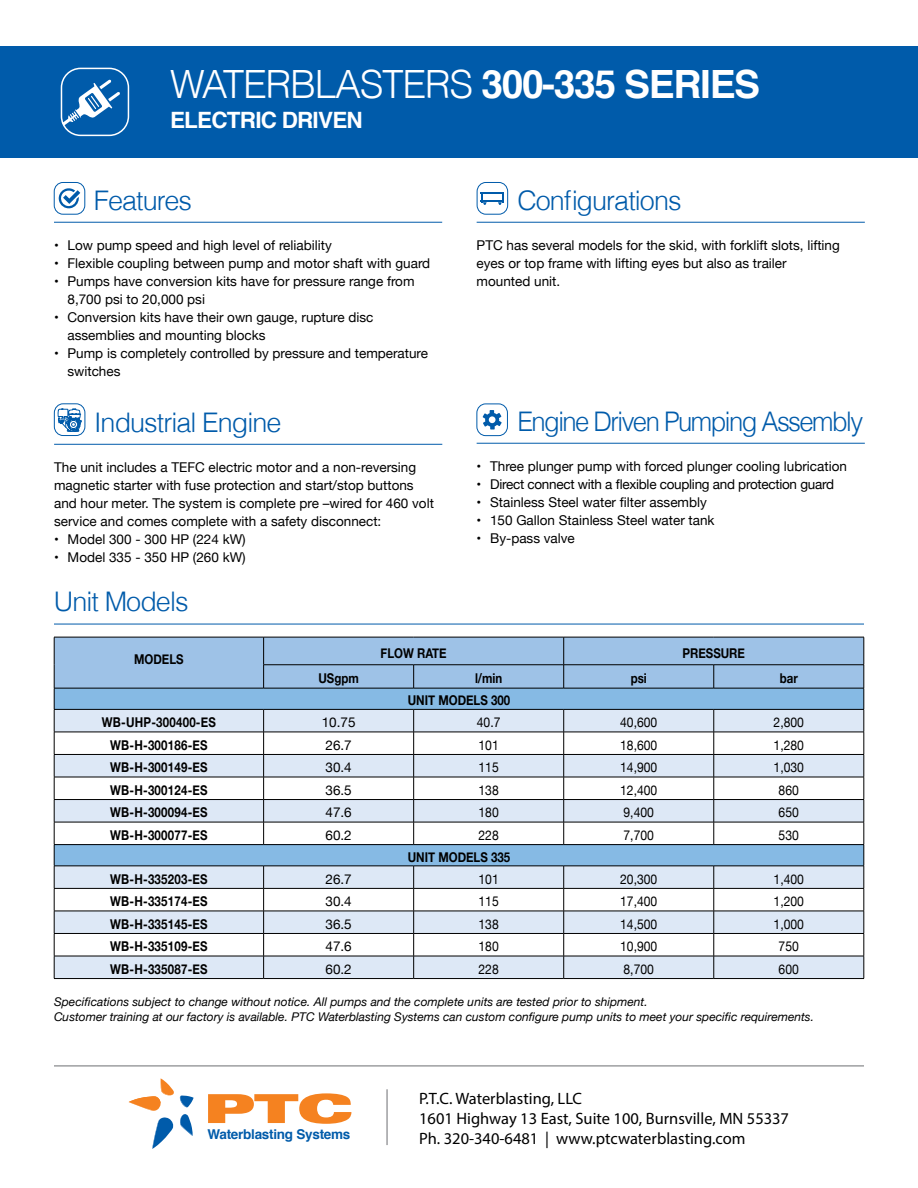
<style>
.page{position:relative;width:918px;height:1188px;background:#fff}
.page>*{position:absolute;margin:0;border:0;box-sizing:border-box;transform-origin:0 0}
.t1{font:300 39px "Helvetica";letter-spacing:-.035em;color:#fff}
.t2{font:300 27px "Helvetica";letter-spacing:-.035em;color:#005baa}
.t3{font:300 27px "Helvetica";letter-spacing:-.06em;color:#005baa;scale:.95 1}
.t4{font:700 22.5px "Helvetica";letter-spacing:-.035em;color:#fff}
.t5{font:16.5px/19.8px "Myriad Pro";color:#000}
.t6{font:13.5px/18px "Helvetica Neue";color:#000}
.t7{font:700 13.5px "Helvetica Neue";letter-spacing:.02em;color:#000;scale:.85 1}
.t8{font:13.5px "Helvetica Neue";color:#000;scale:.9 1}
.t9{font:13.5px "Helvetica Neue";letter-spacing:-.02em;color:#000}
.t10{font:700 13.5px "Helvetica Neue";color:#000;scale:.85 1}
.t11{font:700 13.5px "Helvetica";letter-spacing:-.02em;color:#005baa}
.t12{font:italic 12px/15px "Helvetica Neue";color:#000}
.s1{font-weight:700}
</style>
<div class="page">
<div style="left:0;top:46px;width:918px;height:112px;background:#005baa"></div>
<hr style="left:54px;top:222px;width:388px;height:1px;background:#005baa">
<hr style="left:477px;top:222px;width:388px;height:1px;background:#005baa">
<hr style="left:54px;top:624px;width:810px;height:1px;background:#005baa">
<hr style="left:54px;top:1066px;width:810px;height:1px;background:#6d6e71">
<hr style="left:54px;top:978px;width:210px;height:1px;background:#000">
<hr style="left:264px;top:978px;width:150px;height:1px;background:#000">
<hr style="left:414px;top:978px;width:150px;height:1px;background:#000">
<hr style="left:564px;top:978px;width:150px;height:1px;background:#000">
<hr style="left:714px;top:978px;width:150px;height:1px;background:#000">
<svg style="left:54px;top:637px;width:811px;height:341px"></svg>
<hr style="left:54px;top:844px;width:210px;height:1px;background:#000">
<hr style="left:264px;top:844px;width:150px;height:1px;background:#000">
<hr style="left:414px;top:844px;width:150px;height:1px;background:#000">
<hr style="left:564px;top:844px;width:150px;height:1px;background:#000">
<hr style="left:714px;top:844px;width:150px;height:1px;background:#000">
<hr style="left:54px;top:866px;width:210px;height:1px;background:#000">
<hr style="left:264px;top:866px;width:150px;height:1px;background:#000">
<hr style="left:414px;top:866px;width:150px;height:1px;background:#000">
<hr style="left:564px;top:866px;width:150px;height:1px;background:#000">
<hr style="left:714px;top:866px;width:150px;height:1px;background:#000">
<hr style="left:54px;top:444px;width:388px;height:1px;background:#005baa">
<div style="left:54px;top:403px;width:31px;height:33px;border:1px solid #005baa;border-radius:9px"></div>
<div style="left:54px;top:182px;width:31px;height:33px;border:1px solid #005baa;border-radius:9px"></div>
<svg style="left:59px;top:188px;width:21px;height:21px"></svg>
<hr style="left:477px;top:443px;width:388px;height:1px;background:#005baa">
<div style="left:476px;top:403px;width:32px;height:33px;border:1px solid #005baa;border-radius:9px"></div>
<svg style="left:483px;top:410px;width:19px;height:19px"></svg>
<svg style="left:58px;top:403px;width:24px;height:29px"></svg>
<hr style="left:387px;top:1089px;width:1px;height:56px;background:#6d6e71">
<svg style="left:208px;top:1093px;width:143px;height:31px"></svg>
<svg style="left:129px;top:1078px;width:65px;height:71px"></svg>
<div style="left:61px;top:68px;width:68px;height:68px;border:2px solid #fff;border-radius:19px"></div>
<svg style="left:62px;top:80px;width:58px;height:46px"></svg>
<div style="left:477px;top:182px;width:31px;height:33px;border:1px solid #005baa;border-radius:9px"></div>
<hr style="left:481px;top:192px;width:23px;height:2px;background:#005baa">
<hr style="left:481px;top:200px;width:23px;height:2px;background:#005baa">
<svg style="left:479px;top:192px;width:8px;height:20px"></svg>
<svg style="left:498px;top:194px;width:6px;height:11px"></svg>
<h1 class="t1" style="left:170px;top:53px;width:592px">WATERBLASTERS <span class="s1">300-335 SERIES</span></h1>
<h3 class="t4" style="left:170px;top:102px;width:194px">ELECTRIC DRIVEN</h3>
<h2 class="t2" style="left:94px;top:179px;width:99px">Features</h2>
<h2 class="t2" style="left:517px;top:179px;width:166px">Configurations</h2>
<p class="t6" style="left:54px;top:237px;width:279px">• Low pump speed and high level of reliability</p>
<p class="t6" style="left:54px;top:255px;width:378px">• Flexible coupling between pump and motor shaft with guard</p>
<p class="t6" style="left:68px;top:273px;width:349px;text-indent:-14px">• Pumps have conversion kits have for pressure range from<br>8,700 psi to 20,000 psi</p>
<p class="t6" style="left:68px;top:309px;width:308px;text-indent:-14px">• Conversion kits have their own gauge, rupture disc assemblies and mounting blocks</p>
<p class="t6" style="left:68px;top:345px;width:362px;text-indent:-14px">• Pump is completely controlled by pressure and temperature switches</p>
<h2 class="t2" style="left:94px;top:401px;width:189px">Industrial Engine</h2>
<p class="t6" style="left:54px;top:459px;width:381px">The unit includes a TEFC electric motor and a non-reversing magnetic starter with fuse protection and start/stop buttons and hour meter. The system is complete pre –wired for 460 volt service and comes complete with a safety disconnect:</p>
<p class="t6" style="left:54px;top:531px;width:193px">• Model 300 - 300 HP (224 kW)</p>
<p class="t6" style="left:54px;top:549px;width:193px">• Model 335 - 350 HP (260 kW)</p>
<h2 class="t2" style="left:54px;top:579px;width:136px">Unit Models</h2>
<p class="t6" style="left:477px;top:237px;width:365px">PTC has several models for the skid, with forklift slots, lifting eyes or top frame with lifting eyes but also as trailer mounted unit.</p>
<h2 class="t3" style="left:517px;top:399px;width:366px">Engine Driven Pumping Assembly</h2>
<p class="t6" style="left:477px;top:458px;width:372px">• Three plunger pump with forced plunger cooling lubrication</p>
<p class="t9" style="left:477px;top:474px;width:359px">• Direct connect with a flexible coupling and protection guard</p>
<p class="t6" style="left:477px;top:494px;width:232px">• Stainless Steel water filter assembly</p>
<p class="t6" style="left:477px;top:512px;width:240px">• 150 Gallon Stainless Steel water tank</p>
<p class="t6" style="left:477px;top:530px;width:100px">• By-pass valve</p>
<p class="t7" style="left:134px;top:648px;width:60px">MODELS</p>
<p class="t10" style="left:381px;top:642px;width:79px">FLOW RATE</p>
<p class="t10" style="left:683px;top:642px;width:75px">PRESSURE</p>
<p class="t7" style="left:318px;top:668px;width:49px">USgpm</p>
<p class="t7" style="left:475px;top:668px;width:34px">l/min</p>
<p class="t7" style="left:631px;top:668px;width:20px">psi</p>
<p class="t7" style="left:780px;top:668px;width:23px">bar</p>
<p class="t10" style="left:408px;top:690px;width:122px">UNIT MODELS 300</p>
<p class="t7" style="left:102px;top:712px;width:136px">WB-UHP-300400-ES</p>
<p class="t6" style="left:322px;top:714px;width:35px">10.75</p>
<p class="t8" style="left:477px;top:713px;width:28px">40.7</p>
<p class="t8" style="left:620px;top:713px;width:43px">40,600</p>
<p class="t8" style="left:774px;top:713px;width:35px">2,800</p>
<p class="t7" style="left:110px;top:734px;width:116px">WB-H-300186-ES</p>
<p class="t6" style="left:326px;top:737px;width:28px">26.7</p>
<p class="t8" style="left:479px;top:735px;width:24px">101</p>
<p class="t8" style="left:620px;top:735px;width:43px">18,600</p>
<p class="t8" style="left:774px;top:735px;width:35px">1,280</p>
<p class="t7" style="left:110px;top:757px;width:116px">WB-H-300149-ES</p>
<p class="t6" style="left:326px;top:759px;width:28px">30.4</p>
<p class="t8" style="left:479px;top:758px;width:24px">115</p>
<p class="t8" style="left:620px;top:758px;width:43px">14,900</p>
<p class="t8" style="left:774px;top:758px;width:35px">1,030</p>
<p class="t7" style="left:110px;top:779px;width:116px">WB-H-300124-ES</p>
<p class="t6" style="left:326px;top:782px;width:28px">36.5</p>
<p class="t8" style="left:479px;top:780px;width:24px">138</p>
<p class="t8" style="left:620px;top:780px;width:43px">12,400</p>
<p class="t8" style="left:779px;top:780px;width:24px">860</p>
<p class="t7" style="left:110px;top:802px;width:116px">WB-H-300094-ES</p>
<p class="t6" style="left:326px;top:804px;width:28px">47.6</p>
<p class="t8" style="left:479px;top:803px;width:24px">180</p>
<p class="t8" style="left:624px;top:803px;width:35px">9,400</p>
<p class="t8" style="left:779px;top:803px;width:24px">650</p>
<p class="t7" style="left:110px;top:825px;width:116px">WB-H-300077-ES</p>
<p class="t6" style="left:326px;top:827px;width:28px">60.2</p>
<p class="t8" style="left:479px;top:825px;width:24px">228</p>
<p class="t8" style="left:624px;top:825px;width:35px">7,700</p>
<p class="t8" style="left:779px;top:825px;width:24px">530</p>
<p class="t10" style="left:408px;top:846px;width:122px">UNIT MODELS 335</p>
<p class="t7" style="left:110px;top:868px;width:116px">WB-H-335203-ES</p>
<p class="t6" style="left:326px;top:871px;width:28px">26.7</p>
<p class="t8" style="left:479px;top:869px;width:24px">101</p>
<p class="t8" style="left:620px;top:869px;width:43px">20,300</p>
<p class="t8" style="left:774px;top:869px;width:35px">1,400</p>
<p class="t7" style="left:110px;top:891px;width:116px">WB-H-335174-ES</p>
<p class="t6" style="left:326px;top:893px;width:28px">30.4</p>
<p class="t8" style="left:479px;top:892px;width:24px">115</p>
<p class="t8" style="left:620px;top:892px;width:43px">17,400</p>
<p class="t8" style="left:774px;top:892px;width:35px">1,200</p>
<p class="t7" style="left:110px;top:913px;width:116px">WB-H-335145-ES</p>
<p class="t6" style="left:326px;top:916px;width:28px">36.5</p>
<p class="t8" style="left:479px;top:914px;width:24px">138</p>
<p class="t8" style="left:620px;top:914px;width:43px">14,500</p>
<p class="t8" style="left:774px;top:914px;width:35px">1,000</p>
<p class="t7" style="left:110px;top:936px;width:116px">WB-H-335109-ES</p>
<p class="t6" style="left:326px;top:938px;width:28px">47.6</p>
<p class="t8" style="left:479px;top:937px;width:24px">180</p>
<p class="t8" style="left:620px;top:937px;width:43px">10,900</p>
<p class="t8" style="left:779px;top:937px;width:24px">750</p>
<p class="t7" style="left:110px;top:958px;width:116px">WB-H-335087-ES</p>
<p class="t6" style="left:326px;top:961px;width:28px">60.2</p>
<p class="t8" style="left:479px;top:959px;width:24px">228</p>
<p class="t8" style="left:624px;top:959px;width:35px">8,700</p>
<p class="t8" style="left:779px;top:959px;width:24px">600</p>
<p class="t12" style="left:54px;top:995px;width:762px">Specifications subject to change without notice. All pumps and the complete units are tested prior to shipment.<br>Customer training at our factory is available. PTC Waterblasting Systems can custom configure pump units to meet your specific requirements.</p>
<p class="t5" style="left:419px;top:1088px;width:371px">P.T.C. Waterblasting, LLC<br>1601 Highway 13 East, Suite 100, Burnsville, MN 55337</p>
<p class="t11" style="left:207px;top:1123px;width:145px">Waterblasting Systems</p>
<p class="t5" style="left:419px;top:1128px;width:328px">Ph. 320-340-6481 | www.ptcwaterblasting.com</p>
</div>
